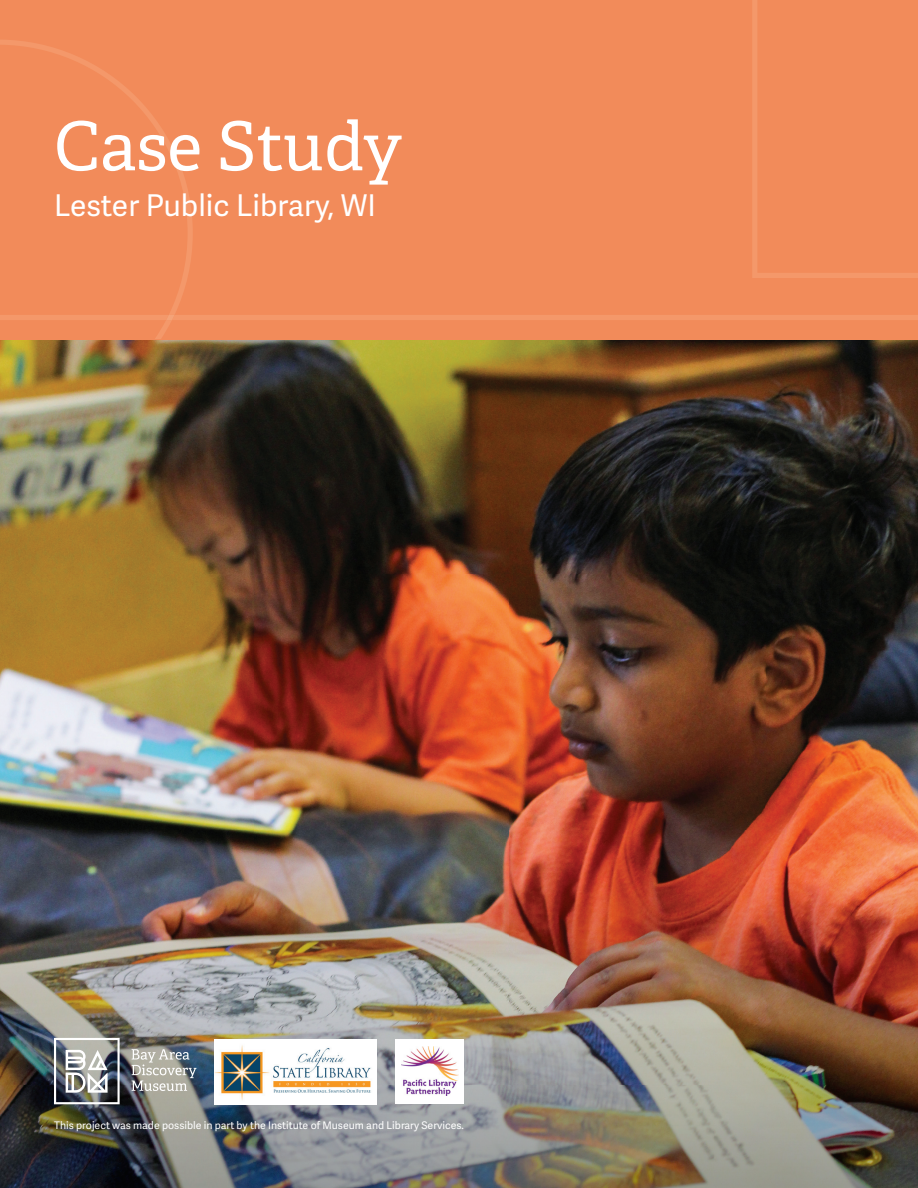
<style>
.page{position:relative;width:918px;height:1188px;background:#fff}
.page>*{position:absolute;margin:0;border:0;box-sizing:border-box;transform-origin:0 0}
.t1{font:67.5px "Adelle";color:#fff}
.t2{font:30px "Adelle Sans";color:#fff}
.t3{font:10.5px "Adelle Sans";color:#fff}
</style>
<div class="page">
<img style="left:0;top:339px;width:255px;height:747px">
<img style="left:255px;top:339px;width:510px;height:747px">
<img style="left:765px;top:339px;width:153px;height:849px">
<img style="left:0;top:1086px;width:766px;height:102px">
<div style="left:0;top:0;width:918px;height:339px;background:#f28b5a"></div>
<svg style="left:0;top:40px;width:193px;height:299px"></svg>
<div style="left:0;top:315px;width:918px;height:5px;background:#f4986a"></div>
<svg style="left:752px;top:0;width:166px;height:278px"></svg>
<img style="left:215px;top:1040px;width:162px;height:64px">
<div style="left:395px;top:1040px;width:69px;height:64px;background:#fff"></div>
<img style="left:401px;top:1046px;width:57px;height:50px">
<svg style="left:132px;top:1049px;width:65px;height:42px;background:#a3a7a4"></svg>
<img style="left:54px;top:1038px;width:66px;height:66px">
<h1 class="t1" style="left:54px;top:105px;width:350px">Case Study</h1>
<h2 class="t2" style="left:54px;top:188px;width:324px">Lester Public Library, WI</h2>
<p class="t3" style="left:54px;top:1120px;width:411px">This project was made possible in part by the Institute of Museum and Library Services.</p>
</div>
